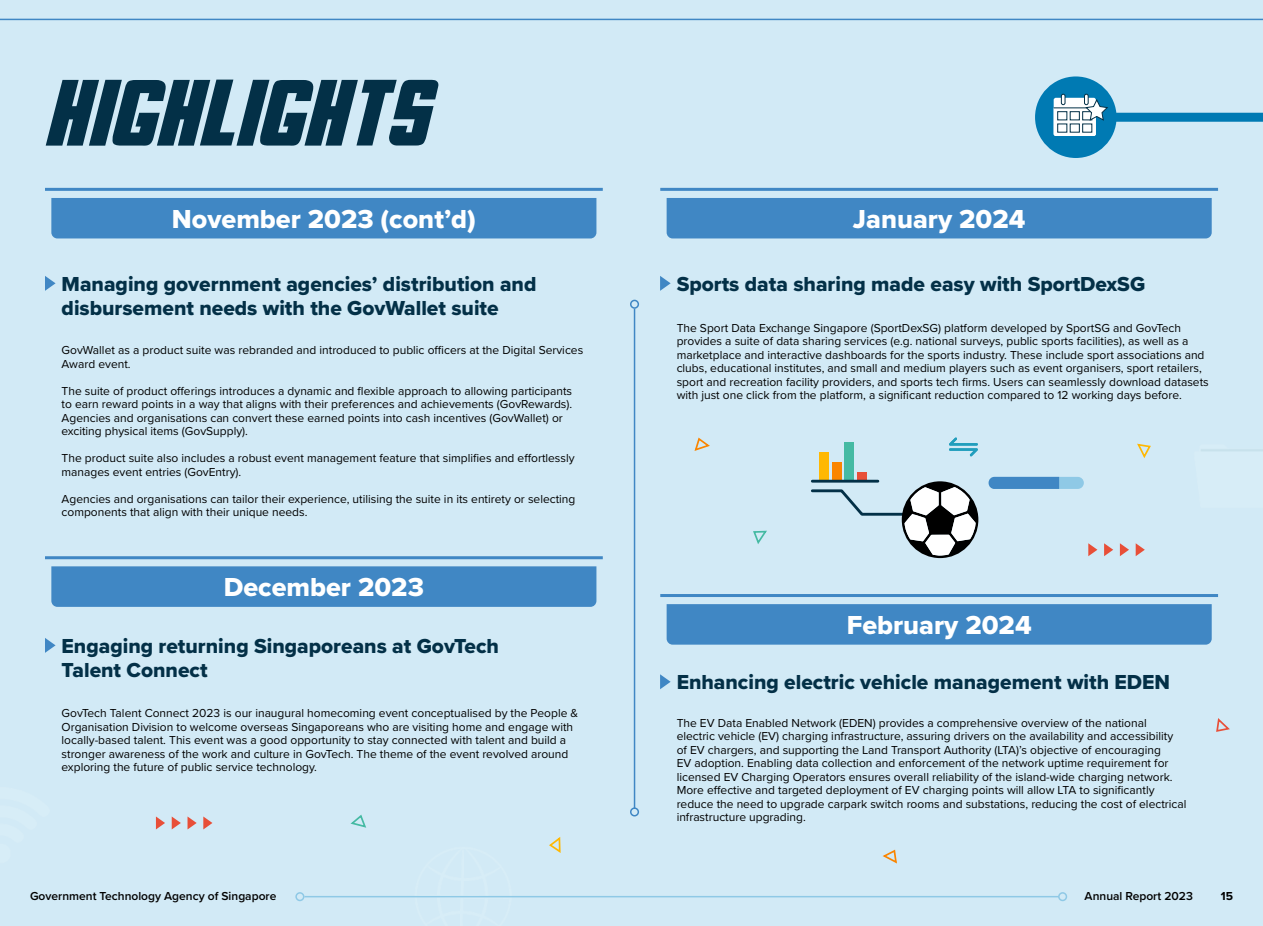
<style>
.page{position:relative;width:1263px;height:926px;background:#d2eaf6}
.page>*{position:absolute;margin:0;border:0;box-sizing:border-box;transform-origin:0 0}
.t1{font:90px "Hes Dead Jim";color:#033047}
.t2{font:27px "Proxima Nova Extrabld";color:#fff}
.t3{font:21px/24px "Proxima Nova Extrabld";color:#033047}
.t4{font:12px/13.5px "Proxima Nova";color:#000}
.t5{font:600 12px "Proxima Nova";color:#000}
.t6{font:700 12px "Proxima Nova";color:#000}
</style>
<div class="page">
<div style="left:0;top:771px;width:56px;height:108px;background:#d2eaf6"></div>
<div style="left:1189px;top:422px;width:74px;height:109px;background:#d2eaf6"></div>
<div style="left:409px;top:841px;width:109px;height:85px;background:#d2eaf6"></div>
<svg style="left:547px;top:836px;width:15px;height:19px"></svg>
<svg style="left:1215px;top:717px;width:17px;height:16px"></svg>
<svg style="left:881px;top:848px;width:17px;height:16px"></svg>
<svg style="left:349px;top:813px;width:18px;height:16px"></svg>
<svg style="left:660px;top:674px;width:11px;height:15px"></svg>
<svg style="left:45px;top:276px;width:11px;height:15px"></svg>
<svg style="left:660px;top:276px;width:11px;height:15px"></svg>
<svg style="left:1135px;top:443px;width:17px;height:16px"></svg>
<svg style="left:752px;top:529px;width:16px;height:17px"></svg>
<svg style="left:1136px;top:543px;width:9px;height:13px"></svg>
<svg style="left:1120px;top:543px;width:9px;height:13px"></svg>
<svg style="left:1104px;top:543px;width:9px;height:13px"></svg>
<svg style="left:1088px;top:543px;width:9px;height:13px"></svg>
<svg style="left:203px;top:816px;width:9px;height:13px"></svg>
<svg style="left:188px;top:816px;width:9px;height:13px"></svg>
<svg style="left:172px;top:816px;width:9px;height:13px"></svg>
<svg style="left:156px;top:816px;width:9px;height:13px"></svg>
<svg style="left:693px;top:436px;width:17px;height:16px"></svg>
<div style="left:1035px;top:76px;width:81px;height:82px;background:#007ab3;border-radius:50%"></div>
<svg style="left:1053px;top:94px;width:55px;height:42px"></svg>
<div style="left:1108px;top:113px;width:155px;height:9px;background:#007ab3"></div>
<hr style="left:304px;top:896px;width:755px;height:1px;background:#8fc9e6">
<div style="left:1058px;top:892px;width:9px;height:9px;border:2px solid #8fc9e6;border-radius:50%"></div>
<div style="left:295px;top:892px;width:9px;height:9px;border:2px solid #8fc9e6;border-radius:50%"></div>
<svg style="left:45px;top:638px;width:11px;height:15px"></svg>
<div style="left:819px;top:452px;width:10px;height:29px;background:#ffb803"></div>
<div style="left:832px;top:462px;width:10px;height:19px;background:#fa8500"></div>
<div style="left:857px;top:472px;width:10px;height:9px;background:#e84f38"></div>
<div style="left:844px;top:442px;width:10px;height:39px;background:#45baa3"></div>
<hr style="left:812px;top:480px;width:66px;height:3px;background:#033047">
<div style="left:989px;top:477px;width:95px;height:12px;background:#8fc9e6;border-radius:6px"></div>
<svg style="left:989px;top:477px;width:70px;height:12px"></svg>
<svg style="left:809px;top:481px;width:169px;height:77px"></svg>
<svg style="left:949px;top:437px;width:29px;height:19px"></svg>
<hr style="left:634px;top:309px;width:1px;height:500px;background:#4087c4">
<div style="left:630px;top:807px;width:9px;height:9px;border:2px solid #4087c4;border-radius:50%"></div>
<div style="left:630px;top:300px;width:9px;height:9px;border:2px solid #4087c4;border-radius:50%"></div>
<div style="left:667px;top:198px;width:545px;height:40px;background:#4087c4"></div>
<hr style="left:660px;top:188px;width:558px;height:3px;background:#4087c4">
<div style="left:51px;top:198px;width:545px;height:40px;background:#4087c4"></div>
<hr style="left:45px;top:188px;width:558px;height:3px;background:#4087c4">
<div style="left:51px;top:566px;width:545px;height:41px;background:#4087c4"></div>
<hr style="left:45px;top:556px;width:558px;height:3px;background:#4087c4">
<div style="left:667px;top:604px;width:545px;height:41px;background:#4087c4"></div>
<hr style="left:660px;top:594px;width:558px;height:3px;background:#4087c4">
<hr style="left:0;top:19px;width:1263px;height:1px;background:#4087c4">
<h1 class="t1" style="left:45px;top:73px;width:385px">highlights</h1>
<h2 class="t2" style="left:172px;top:199px;width:306px">November 2023 (cont’d)</h2>
<h2 class="t2" style="left:853px;top:199px;width:174px">January 2024</h2>
<h3 class="t3" style="left:62px;top:271px;width:476px">Managing government agencies’ distribution and disbursement needs with the GovWallet suite</h3>
<p class="t4" style="left:62px;top:343px;width:523px">GovWallet as a product suite was rebranded and introduced to public officers at the Digital Services<br>Award event.</p>
<p class="t4" style="left:62px;top:383px;width:512px">The suite of product offerings introduces a dynamic and flexible approach to allowing participants to earn reward points in a way that aligns with their preferences and achievements (GovRewards).<br>Agencies and organisations can convert these earned points into cash incentives (GovWallet) or exciting physical items (GovSupply).</p>
<p class="t4" style="left:62px;top:451px;width:515px">The product suite also includes a robust event management feature that simplifies and effortlessly manages event entries (GovEntry).</p>
<p class="t4" style="left:62px;top:491px;width:515px">Agencies and organisations can tailor their experience, utilising the suite in its entirety or selecting components that align with their unique needs.</p>
<h2 class="t2" style="left:224px;top:567px;width:202px">December 2023</h2>
<h3 class="t3" style="left:62px;top:633px;width:439px">Engaging returning Singaporeans at GovTech<br>Talent Connect</h3>
<p class="t4" style="left:62px;top:706px;width:518px">GovTech Talent Connect 2023 is our inaugural homecoming event conceptualised by the People &amp; Organisation Division to welcome overseas Singaporeans who are visiting home and engage with locally-based talent. This event was a good opportunity to stay connected with talent and build a stronger awareness of the work and culture in GovTech. The theme of the event revolved around exploring the future of public service technology.</p>
<h3 class="t3" style="left:677px;top:271px;width:470px">Sports data sharing made easy with SportDexSG</h3>
<p class="t4" style="left:677px;top:320px;width:534px">The Sport Data Exchange Singapore (SportDexSG) platform developed by SportSG and GovTech provides a suite of data sharing services (e.g. national surveys, public sports facilities), as well as a marketplace and interactive dashboards for the sports industry. These include sport associations and clubs, educational institutes, and small and medium players such as event organisers, sport retailers, sport and recreation facility providers, and sports tech firms. Users can seamlessly download datasets with just one click from the platform, a significant reduction compared to 12 working days before.</p>
<h2 class="t2" style="left:847px;top:605px;width:186px">February 2024</h2>
<h3 class="t3" style="left:677px;top:670px;width:495px">Enhancing electric vehicle management with EDEN</h3>
<p class="t4" style="left:677px;top:715px;width:511px">The EV Data Enabled Network (EDEN) provides a comprehensive overview of the national electric vehicle (EV) charging infrastructure, assuring drivers on the availability and accessibility of EV chargers, and supporting the Land Transport Authority (LTA)’s objective of encouraging<br>EV adoption. Enabling data collection and enforcement of the network uptime requirement for licensed EV Charging Operators ensures overall reliability of the island-wide charging network.<br>More effective and targeted deployment of EV charging points will allow LTA to significantly reduce the need to upgrade carpark switch rooms and substations, reducing the cost of electrical infrastructure upgrading.</p>
<p class="t5" style="left:30px;top:887px;width:248px">Government Technology Agency of Singapore</p>
<p class="t5" style="left:1085px;top:887px;width:110px">Annual Report 2023</p>
<p class="t6" style="left:1221px;top:887px;width:14px">15</p>
</div>
